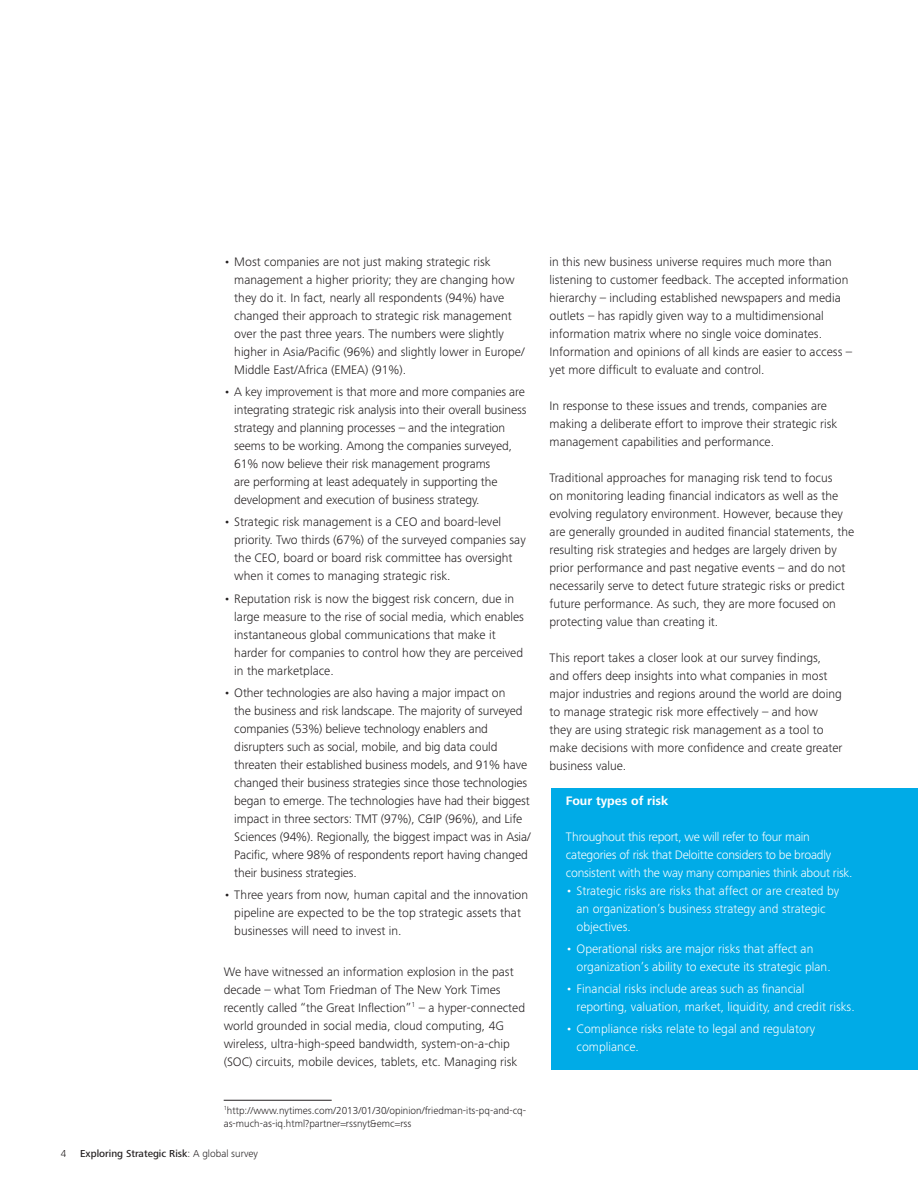
<style>
.page{position:relative;width:918px;height:1188px;background:#fff}
.page>*{position:absolute;margin:0;border:0;box-sizing:border-box;transform-origin:0 0}
.Body_styles_Body_cop{font:300 12.75px/18px "Frutiger Next Pro";color:#231f20}
.Body_styles_Body_cop-2{font:300 12.75px/18px "Frutiger Next Pro";color:#fff}
.Body_styles_Body_cop-3{font:300 12.75px/18px "Frutiger Next Pro";letter-spacing:-.02em;color:#fff}
.Body_styles_Body_cop-4{font:700 12.75px "Frutiger Next Pro";color:#fff}
.t1{font:300 10.5px/13.5px "Frutiger Next Pro";color:#231f20}
.t2{font:500 10.5px "Frutiger Next Pro";color:#231f20}
.s1{font-weight:300}
</style>
<div class="page">
<hr style="left:224px;top:1100px;width:108px;height:1px;background:#231f20">
<div style="left:551px;top:789px;width:367px;height:281px;background:#00abe7"></div>
<p class="Body_styles_Body_cop" style="left:234px;top:252px;width:292px;text-indent:-11px">• Most companies are not just making strategic risk management a higher priority; they are changing how they do it. In fact, nearly all respondents (94%) have changed their approach to strategic risk management over the past three years. The numbers were slightly higher in Asia/Pacific (96%) and slightly lower in Europe/ Middle East/Africa (EMEA) (91%).</p>
<p class="Body_styles_Body_cop" style="left:234px;top:383px;width:294px;text-indent:-11px">• A key improvement is that more and more companies are integrating strategic risk analysis into their overall business strategy and planning processes – and the integration seems to be working. Among the companies surveyed, 61% now believe their risk management programs<br>are performing at least adequately in supporting the development and execution of business strategy.</p>
<p class="Body_styles_Body_cop" style="left:234px;top:513px;width:293px;text-indent:-11px">• Strategic risk management is a CEO and board-level priority. Two thirds (67%) of the surveyed companies say the CEO, board or board risk committee has oversight when it comes to managing strategic risk.</p>
<p class="Body_styles_Body_cop" style="left:234px;top:589px;width:291px;text-indent:-11px">• Reputation risk is now the biggest risk concern, due in large measure to the rise of social media, which enables instantaneous global communications that make it harder for companies to control how they are perceived in the marketplace.</p>
<p class="Body_styles_Body_cop" style="left:234px;top:684px;width:298px;text-indent:-11px">• Other technologies are also having a major impact on<br>the business and risk landscape. The majority of surveyed companies (53%) believe technology enablers and disrupters such as social, mobile, and big data could threaten their established business models, and 91% have changed their business strategies since those technologies began to emerge. The technologies have had their biggest impact in three sectors: TMT (97%), C&amp;IP (96%), and Life Sciences (94%). Regionally, the biggest impact was in Asia/ Pacific, where 98% of respondents report having changed their business strategies.</p>
<p class="Body_styles_Body_cop" style="left:234px;top:886px;width:295px;text-indent:-11px">• Three years from now, human capital and the innovation pipeline are expected to be the top strategic assets that businesses will need to invest in.</p>
<p class="Body_styles_Body_cop" style="left:224px;top:962px;width:303px">We have witnessed an information explosion in the past decade – what Tom Friedman of The New York Times recently called “the Great Inflection”<sup>1</sup> – a hyper-connected world grounded in social media, cloud computing, 4G wireless, ultra-high-speed bandwidth, system-on-a-chip (SOC) circuits, mobile devices, tablets, etc. Managing risk</p>
<p class="t1" style="left:224px;top:1104px;width:304px"><sup>1</sup>http://www.nytimes.com/2013/01/30/opinion/friedman-its-pq-and-cq&shy;as-much-as-iq.html?partner=rssnyt&amp;emc=rss</p>
<p class="t1" style="left:61px;top:1147px;width:7px">4</p>
<p class="t2" style="left:80px;top:1148px;width:179px">Exploring Strategic Risk<span class="s1">: A global survey</span></p>
<p class="Body_styles_Body_cop" style="left:550px;top:252px;width:304px">in this new business universe requires much more than listening to customer feedback. The accepted information hierarchy – including established newspapers and media outlets – has rapidly given way to a multidimensional information matrix where no single voice dominates.<br>Information and opinions of all kinds are easier to access – yet more difficult to evaluate and control.</p>
<p class="Body_styles_Body_cop" style="left:550px;top:396px;width:289px">In response to these issues and trends, companies are making a deliberate effort to improve their strategic risk management capabilities and performance.</p>
<p class="Body_styles_Body_cop" style="left:550px;top:468px;width:306px">Traditional approaches for managing risk tend to focus<br>on monitoring leading financial indicators as well as the evolving regulatory environment. However, because they are generally grounded in audited financial statements, the resulting risk strategies and hedges are largely driven by prior performance and past negative events – and do not necessarily serve to detect future strategic risks or predict future performance. As such, they are more focused on protecting value than creating it.</p>
<p class="Body_styles_Body_cop" style="left:550px;top:648px;width:295px">This report takes a closer look at our survey findings, and offers deep insights into what companies in most major industries and regions around the world are doing to manage strategic risk more effectively – and how they are using strategic risk management as a tool to make decisions with more confidence and create greater business value.</p>
<p class="Body_styles_Body_cop-4" style="left:566px;top:793px;width:104px">Four types of risk</p>
<p class="Body_styles_Body_cop-3" style="left:566px;top:827px;width:288px">Throughout this report, we will refer to four main categories of risk that Deloitte considers to be broadly consistent with the way many companies think about risk.</p>
<p class="Body_styles_Body_cop-2" style="left:577px;top:881px;width:264px;text-indent:-11px">• Strategic risks are risks that affect or are created by an organization’s business strategy and strategic objectives.</p>
<p class="Body_styles_Body_cop-2" style="left:577px;top:940px;width:256px;text-indent:-11px">• Operational risks are major risks that affect an organization’s ability to execute its strategic plan.</p>
<p class="Body_styles_Body_cop-2" style="left:577px;top:980px;width:280px;text-indent:-11px">• Financial risks include areas such as financial reporting, valuation, market, liquidity, and credit risks.</p>
<p class="Body_styles_Body_cop-2" style="left:577px;top:1020px;width:240px;text-indent:-11px">• Compliance risks relate to legal and regulatory compliance.</p>
</div>
